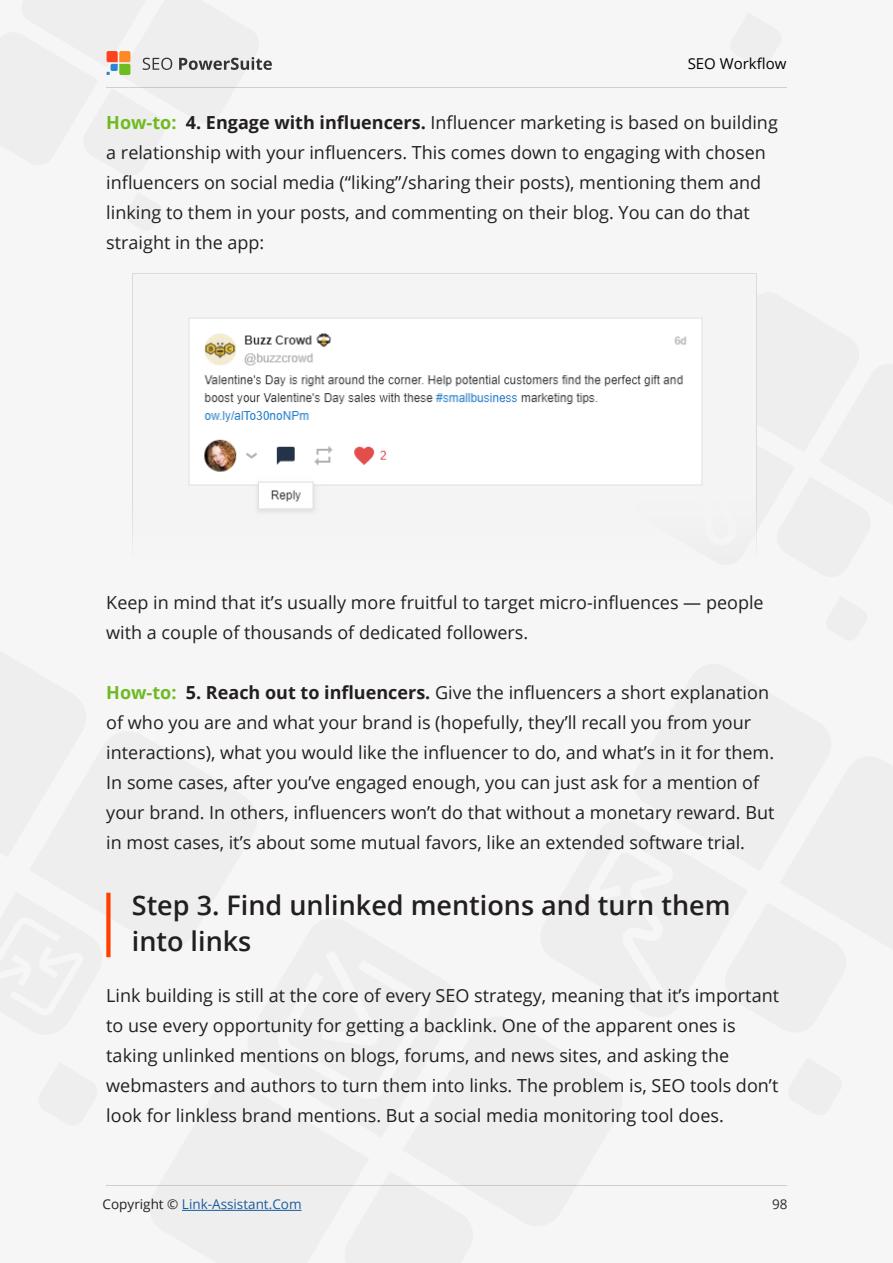
<style>
.page{position:relative;width:893px;height:1263px;background:#f6f6f6}
.page>*{position:absolute;margin:0;border:0;box-sizing:border-box;transform-origin:0 0}
.H2-2strokes{font:600 27px/36px "Open Sans";color:#231f20}
.t1{font:18px/30px "Open Sans";color:#231f20}
.t2{font:15px "Open Sans";color:#000}
.t3{font:13.5px "Open Sans";color:#175d9e}
.t4{font:13.5px "Open Sans";color:#2c2b2b}
.s1{font-weight:700;color:#6fba21}
.s2{font-weight:700}
.s3{color:#231f20}
</style>
<div class="page">
<svg style="left:106px;top:51px;width:166px;height:25px"></svg>
<hr style="left:106px;top:87px;width:681px;height:1px;background:#333">
<hr style="left:106px;top:1185px;width:681px;height:1px;background:#333">
<hr style="left:182px;top:1210px;width:120px;height:1px;background:#175d9e">
<div style="left:106px;top:893px;width:5px;height:64px;background:#ff4100"></div>
<img style="left:132px;top:273px;width:624px;height:270px">
<p class="t2" style="left:688px;top:54px;width:100px">SEO Workflow</p>
<p class="t1" style="left:106px;top:107px;width:673px"><span class="s1">How-to:</span> <span class="s2">4. Engage with influencers.</span> Influencer marketing is based on building a relationship with your influencers. This comes down to engaging with chosen influencers on social media (“liking”/sharing their posts), mentioning them and linking to them in your posts, and commenting on their blog. You can do that straight in the app:</p>
<p class="t1" style="left:106px;top:587px;width:659px">Keep in mind that it’s usually more fruitful to target micro-influences — people with a couple of thousands of dedicated followers.</p>
<p class="t1" style="left:106px;top:677px;width:670px"><span class="s1">How-to:</span> <span class="s2">5. Reach out to influencers.</span> Give the influencers a short explanation of who you are and what your brand is (hopefully, they’ll recall you from your interactions), what you would like the influencer to do, and what’s in it for them.<br>In some cases, after you’ve engaged enough, you can just ask for a mention of your brand. In others, influencers won’t do that without a monetary reward. But in most cases, it’s about some mutual favors, like an extended software trial.</p>
<p class="H2-2strokes" style="left:132px;top:886px;width:600px">Step 3. Find unlinked mentions and turn them into links</p>
<p class="t1" style="left:106px;top:980px;width:674px">Link building is still at the core of every SEO strategy, meaning that it’s important to use every opportunity for getting a backlink. One of the apparent ones is taking unlinked mentions on blogs, forums, and news sites, and asking the webmasters and authors to turn them into links. The problem is, SEO tools don’t look for linkless brand mentions. But a social media monitoring tool does.</p>
<p class="t3" style="left:103px;top:1195px;width:200px"><span class="s3">Copyright ©</span> Link-Assistant.Com</p>
<p class="t4" style="left:772px;top:1195px;width:17px">98</p>
</div>
